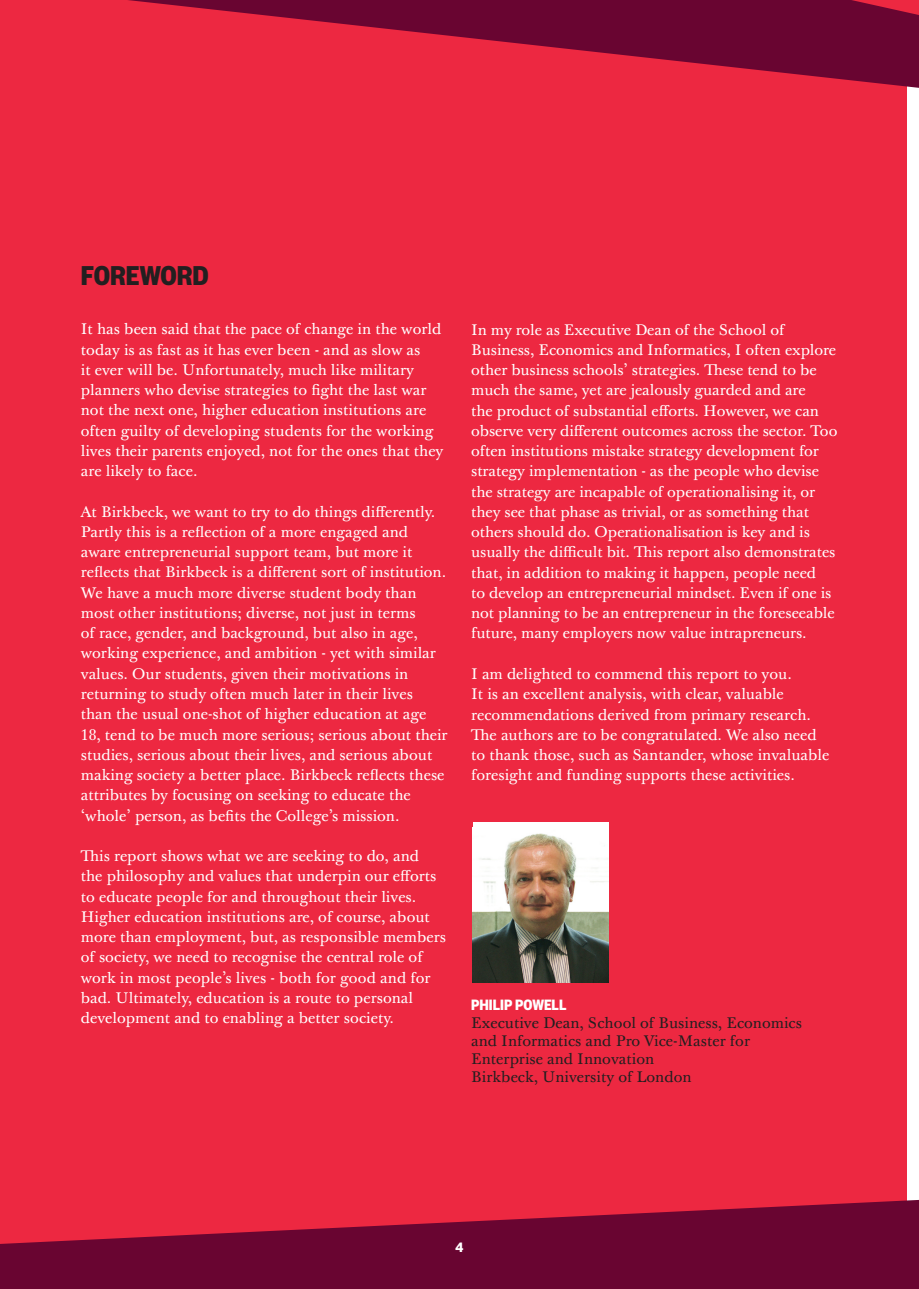
<style>
.page{position:relative;width:919px;height:1289px;background:#fff}
.page>*{position:absolute;margin:0;border:0;box-sizing:border-box;transform-origin:0 0}
.Heading_1{font:700 30px "Founders Grotesk Condensed";color:#231f20}
.Heading_1-2{font:700 16.5px "Founders Grotesk Condensed";color:#fff}
.Body{font:15px/20.2px "Baskerville 10 Pro";color:#fff}
.t1{font:15px/18px "Baskerville 10 Pro";color:#231f20}
.t2{font:700 15px "Founders Grotesk Condensed";color:#fff}
</style>
<div class="page">
<div style="left:0;top:13px;width:906px;height:1275px;background:#ed2841"></div>
<svg style="left:0;top:0;width:907px;height:228px"></svg>
<svg style="left:0;top:1199px;width:918px;height:59px;fill:#690531"></svg>
<svg style="left:127px;top:0;width:791px;height:88px"></svg>
<div style="left:0;top:1258px;width:918px;height:30px;background:#690531"></div>
<div style="left:472px;top:822px;width:136px;height:160px;background:#fff"></div>
<img style="left:472px;top:833px;width:136px;height:149px">
<p class="Heading_1" style="left:81px;top:256px;width:129px">FOREWORD</p>
<p class="Body" style="left:81px;top:320px;width:364px">It has been said that the pace of change in the world today is as fast as it has ever been - and as slow as<br>it ever will be. Unfortunately, much like military planners who devise strategies to fight the last war not the next one, higher education institutions are often guilty of developing students for the working lives their parents enjoyed, not for the ones that they are likely to face.</p>
<p class="Body" style="left:81px;top:502px;width:368px">At Birkbeck, we want to try to do things differently.<br>Partly this is a reflection of a more engaged and aware entrepreneurial support team, but more it reflects that Birkbeck is a different sort of institution.<br>We have a much more diverse student body than most other institutions; diverse, not just in terms<br>of race, gender, and background, but also in age, working experience, and ambition - yet with similar values. Our students, given their motivations in returning to study often much later in their lives than the usual one-shot of higher education at age 18, tend to be much more serious; serious about their studies, serious about their lives, and serious about making society a better place. Birkbeck reflects these attributes by focusing on seeking to educate the ‘whole’ person, as befits the College’s mission.</p>
<p class="Body" style="left:81px;top:846px;width:367px">This report shows what we are seeking to do, and<br>the philosophy and values that underpin our efforts to educate people for and throughout their lives.<br>Higher education institutions are, of course, about more than employment, but, as responsible members of society, we need to recognise the central role of work in most people’s lives - both for good and for bad. Ultimately, education is a route to personal development and to enabling a better society.</p>
<p class="Body" style="left:471px;top:320px;width:367px">In my role as Executive Dean of the School of Business, Economics and Informatics, I often explore other business schools’ strategies. These tend to be much the same, yet are jealously guarded and are<br>the product of substantial efforts. However, we can observe very different outcomes across the sector. Too often institutions mistake strategy development for strategy implementation - as the people who devise the strategy are incapable of operationalising it, or they see that phase as trivial, or as something that others should do. Operationalisation is key and is usually the difficult bit. This report also demonstrates that, in addition to making it happen, people need<br>to develop an entrepreneurial mindset. Even if one is not planning to be an entrepreneur in the foreseeable future, many employers now value intrapreneurs.</p>
<p class="Body" style="left:471px;top:664px;width:359px">I am delighted to commend this report to you.<br>It is an excellent analysis, with clear, valuable recommendations derived from primary research.<br>The authors are to be congratulated. We also need to thank those, such as Santander, whose invaluable foresight and funding supports these activities.</p>
<p class="Heading_1-2" style="left:471px;top:993px;width:97px">PHILIP POWELL</p>
<p class="t1" style="left:471px;top:1014px;width:332px">Executive Dean, School of Business, Economics and Informatics and Pro Vice-Master for<br>Enterprise and Innovation</p>
<p class="t1" style="left:471px;top:1068px;width:222px">Birkbeck, University of London</p>
<p class="t2" style="left:455px;top:1237px;width:9px">4</p>
</div>
